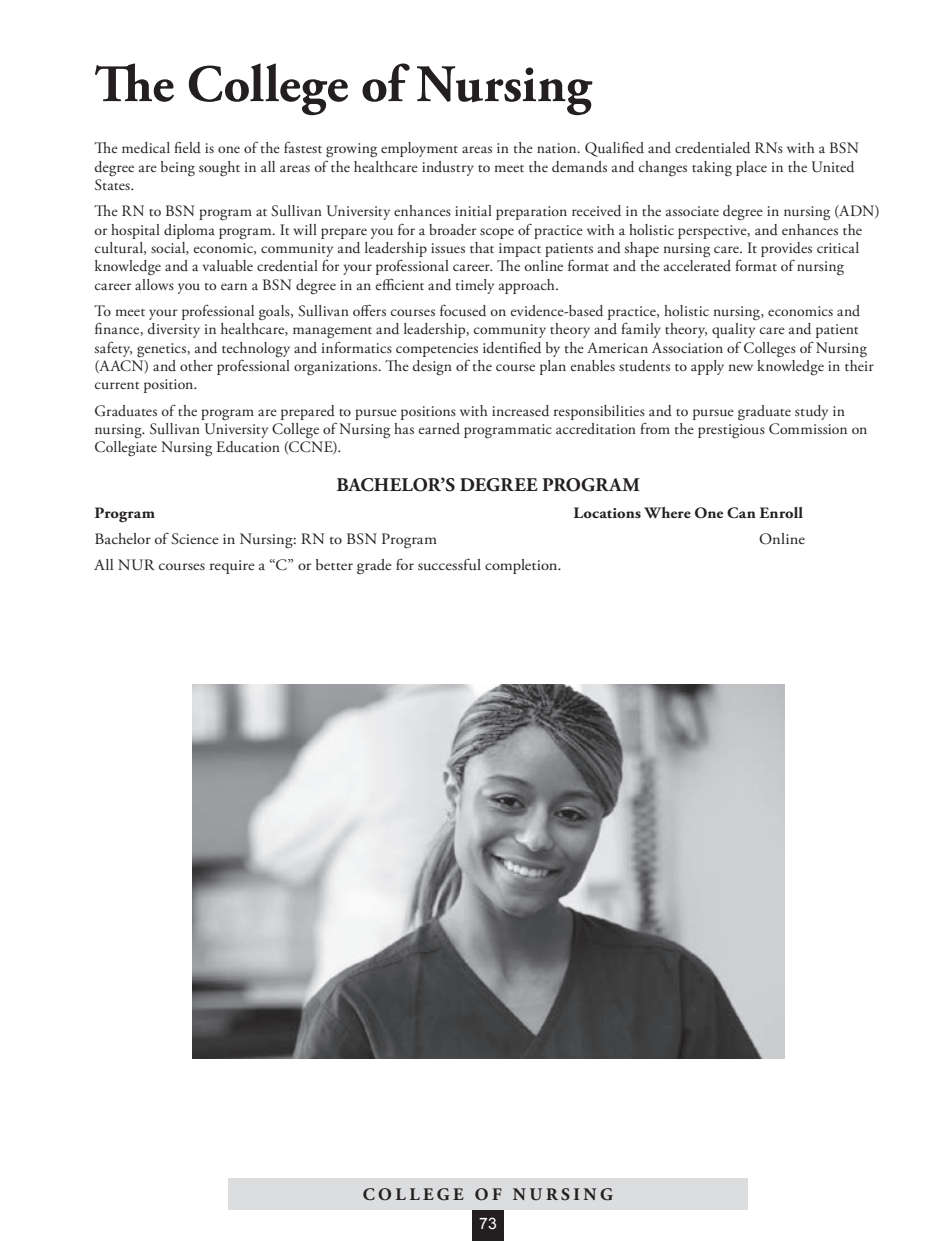
<style>
.page{position:relative;width:945px;height:1260px;background:#fff}
.page>*{position:absolute;margin:0;border:0;box-sizing:border-box;transform-origin:0 0}
.t1{font:700 52.5px "Adobe Garamond Pro";color:#231f20}
.t2{font:700 19.25px "Adobe Garamond Pro";letter-spacing:.005em;color:#231f20}
.t3{font:700 17.5px "Adobe Garamond Pro";letter-spacing:.2em;color:#231f20}
.t4{font:15.75px/18.4px "Adobe Garamond Pro";letter-spacing:.01em;color:#231f20}
.t5{font:15.75px "Adobe Garamond Pro";letter-spacing:.01em;color:#231f20;scale:1.05 1}
.t6{font:700 15.75px "Adobe Garamond Pro";letter-spacing:.01em;color:#231f20;scale:1.05 1}
.t7{font:15.75px "Arial";color:#fff}
</style>
<div class="page">
<div style="left:472px;top:1209px;width:32px;height:32px;background:#231f20"></div>
<div style="left:228px;top:1178px;width:520px;height:31px;background:#dcdddf"></div>
<img style="left:192px;top:684px;width:593px;height:375px">
<h1 class="t1" style="left:94px;top:54px;width:498px">The College of Nursing</h1>
<p class="t4" style="left:95px;top:140px;width:766px">The medical field is one of the fastest growing employment areas in the nation. Qualified and credentialed RNs with a BSN degree are being sought in all areas of the healthcare industry to meet the demands and changes taking place in the United<br>States.</p>
<p class="t4" style="left:95px;top:203px;width:787px">The RN to BSN program at Sullivan University enhances initial preparation received in the associate degree in nursing (ADN) or hospital diploma program. It will prepare you for a broader scope of practice with a holistic perspective, and enhances the cultural, social, economic, community and leadership issues that impact patients and shape nursing care. It provides critical knowledge and a valuable credential for your professional career. The online format and the accelerated format of nursing career allows you to earn a BSN degree in an efficient and timely approach.</p>
<p class="t4" style="left:95px;top:302px;width:781px">To meet your professional goals, Sullivan offers courses focused on evidence-based practice, holistic nursing, economics and finance, diversity in healthcare, management and leadership, community theory and family theory, quality care and patient safety, genetics, and technology and informatics competencies identified by the American Association of Colleges of Nursing (AACN) and other professional organizations. The design of the course plan enables students to apply new knowledge in their current position.</p>
<p class="t4" style="left:95px;top:402px;width:775px">Graduates of the program are prepared to pursue positions with increased responsibilities and to pursue graduate study in nursing. Sullivan University College of Nursing has earned programmatic accreditation from the prestigious Commission on<br>Collegiate Nursing Education (CCNE).</p>
<p class="t2" style="left:336px;top:474px;width:305px">BACHELOR’S DEGREE PROGRAM</p>
<p class="t6" style="left:94px;top:503px;width:59px">Program</p>
<p class="t6" style="left:573px;top:503px;width:220px">Locations Where One Can Enroll</p>
<p class="t5" style="left:94px;top:529px;width:328px">Bachelor of Science in Nursing: RN to BSN Program</p>
<p class="t5" style="left:759px;top:529px;width:45px">Online</p>
<p class="t5" style="left:94px;top:556px;width:447px">All NUR courses require a “C” or better grade for successful completion.</p>
<p class="t3" style="left:363px;top:1184px;width:251px">COLLEGE OF NURSING</p>
<p class="t7" style="left:479px;top:1213px;width:19px">73</p>
</div>
